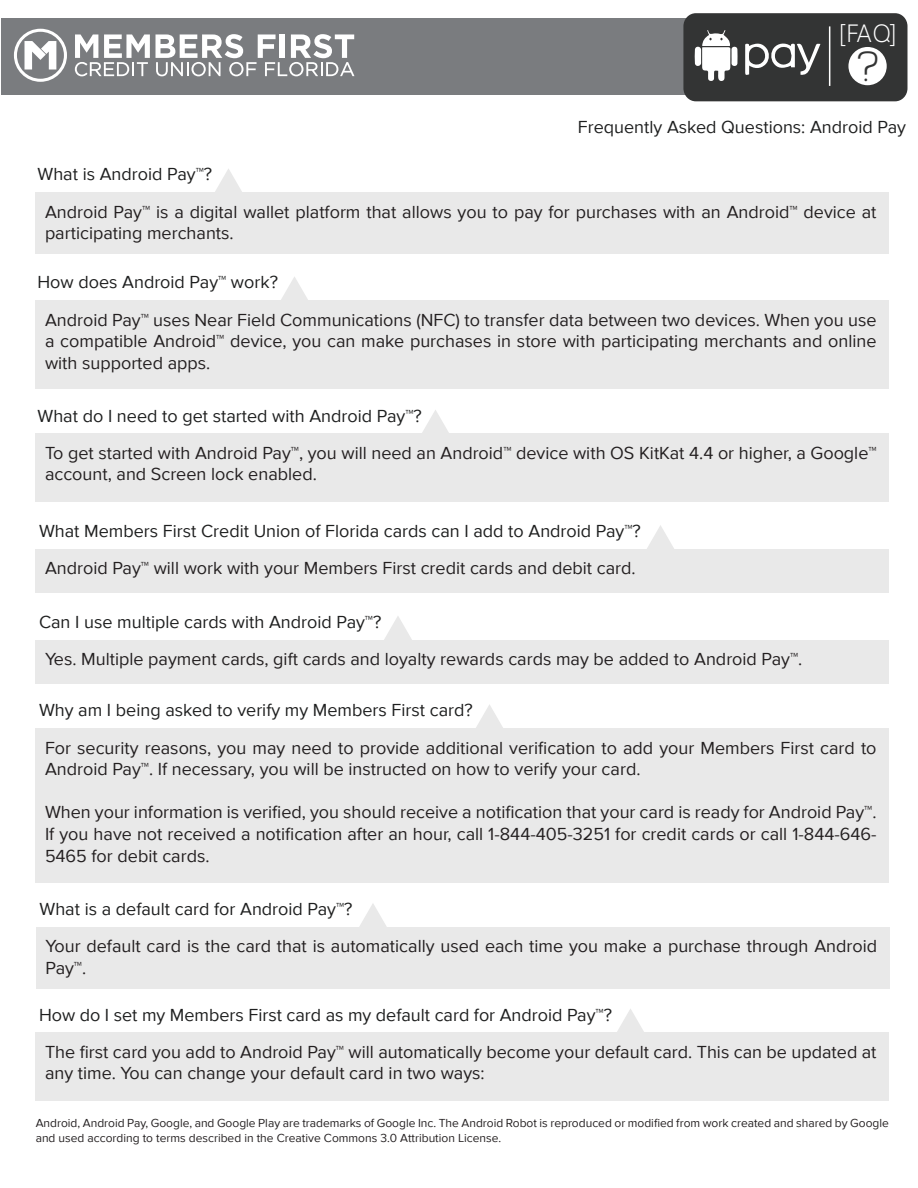
<style>
.page{position:relative;width:918px;height:1188px;background:#fff}
.page>*{position:absolute;margin:0;border:0;box-sizing:border-box;transform-origin:0 0}
.t1{font:41.85px "Corbert";color:#333434;scale:.88 1}
.t2{font:25.05px "Corbert";color:#fff;scale:.88 1}
.t3{font:18px/21.6px "Proxima Nova";color:#231f20}
.t4{font:18px "Proxima Nova";color:#1e1f1f}
.t5{font:12px/14.4px "Proxima Nova";color:#231f20}
</style>
<div class="page">
<div style="left:36px;top:193px;width:853px;height:61px;background:#e9e9e9"></div>
<svg style="left:212px;top:169px;width:33px;height:24px"></svg>
<div style="left:36px;top:301px;width:853px;height:88px;background:#e9e9e9"></div>
<svg style="left:278px;top:277px;width:33px;height:24px"></svg>
<div style="left:36px;top:434px;width:853px;height:68px;background:#e9e9e9"></div>
<svg style="left:419px;top:410px;width:33px;height:24px"></svg>
<div style="left:36px;top:549px;width:853px;height:44px;background:#e9e9e9"></div>
<svg style="left:647px;top:525px;width:27px;height:24px"></svg>
<div style="left:36px;top:640px;width:853px;height:43px;background:#e9e9e9"></div>
<svg style="left:384px;top:616px;width:28px;height:24px"></svg>
<div style="left:36px;top:728px;width:853px;height:155px;background:#e9e9e9"></div>
<svg style="left:476px;top:705px;width:27px;height:23px"></svg>
<div style="left:36px;top:927px;width:853px;height:61px;background:#e9e9e9"></div>
<svg style="left:359px;top:904px;width:28px;height:23px"></svg>
<div style="left:36px;top:1033px;width:853px;height:68px;background:#e9e9e9"></div>
<svg style="left:614px;top:1009px;width:33px;height:24px"></svg>
<div style="left:1px;top:18px;width:886px;height:77px;background:#7a7c7f"></div>
<div style="left:683px;top:13px;width:224px;height:88px;background:#333434;border-radius:13px"></div>
<div style="left:848px;top:47px;width:39px;height:38px;background:#fff;border-radius:50%"></div>
<hr style="left:829px;top:26px;width:1px;height:60px;background:#fff">
<svg style="left:75px;top:34px;width:75px;height:42px"></svg>
<svg style="left:156px;top:34px;width:198px;height:42px"></svg>
<svg style="left:14px;top:29px;width:53px;height:53px"></svg>
<svg style="left:745px;top:43px;width:75px;height:32px"></svg>
<svg style="left:695px;top:30px;width:43px;height:51px"></svg>
<p class="t4" style="left:38px;top:161px;width:176px">What is Android Pay™?</p>
<h2 class="t2" style="left:840px;top:16px;width:64px">[FAQ]</h2>
<h1 class="t1" style="left:857px;top:36px;width:27px">?</h1>
<p class="t4" style="left:578px;top:114px;width:330px">Frequently Asked Questions: Android Pay</p>
<p class="t3" style="left:45px;top:200px;width:833px">Android Pay™ is a digital wallet platform that allows you to pay for purchases with an Android™ device at participating merchants.</p>
<p class="t4" style="left:38px;top:269px;width:242px">How does Android Pay™ work?</p>
<p class="t3" style="left:45px;top:308px;width:833px;text-align:justify">Android Pay™ uses Near Field Communications (NFC) to transfer data between two devices. When you use a compatible Android™ device, you can make purchases in store with participating merchants and online with supported apps.</p>
<p class="t4" style="left:38px;top:402px;width:386px">What do I need to get started with Android Pay™?</p>
<p class="t3" style="left:45px;top:441px;width:833px">To get started with Android Pay™, you will need an Android™ device with OS KitKat 4.4 or higher, a Google™ account, and Screen lock enabled.</p>
<p class="t4" style="left:39px;top:518px;width:603px">What Members First Credit Union of Florida cards can I add to Android Pay™?</p>
<p class="t3" style="left:45px;top:557px;width:592px">Android Pay™ will work with your Members First credit cards and debit card.</p>
<p class="t4" style="left:39px;top:608px;width:344px">Can I use multiple cards with Android Pay™?</p>
<p class="t3" style="left:45px;top:647px;width:759px">Yes. Multiple payment cards, gift cards and loyalty rewards cards may be added to Android Pay™.</p>
<p class="t4" style="left:39px;top:697px;width:435px">Why am I being asked to verify my Members First card?</p>
<p class="t3" style="left:45px;top:736px;width:833px">For security reasons, you may need to provide additional verification to add your Members First card to<br>Android Pay™. If necessary, you will be instructed on how to verify your card.</p>
<p class="t3" style="left:45px;top:801px;width:833px;text-align:justify">When your information is verified, you should receive a notification that your card is ready for Android Pay™.<br>If you have not received a notification after an hour, call 1-844-405-3251 for credit cards or call 1-844-646- 5465 for debit cards.</p>
<p class="t4" style="left:39px;top:896px;width:315px">What is a default card for Android Pay™?</p>
<p class="t3" style="left:45px;top:935px;width:833px">Your default card is the card that is automatically used each time you make a purchase through Android<br>Pay™.</p>
<p class="t4" style="left:39px;top:1001px;width:575px">How do I set my Members First card as my default card for Android Pay™?</p>
<p class="t3" style="left:45px;top:1040px;width:833px">The first card you add to Android Pay™ will automatically become your default card. This can be updated at any time. You can change your default card in two ways:</p>
<p class="t5" style="left:36px;top:1116px;width:855px">Android, Android Pay, Google, and Google Play are trademarks of Google Inc. The Android Robot is reproduced or modified from work created and shared by Google and used according to terms described in the Creative Commons 3.0 Attribution License.</p>
</div>
